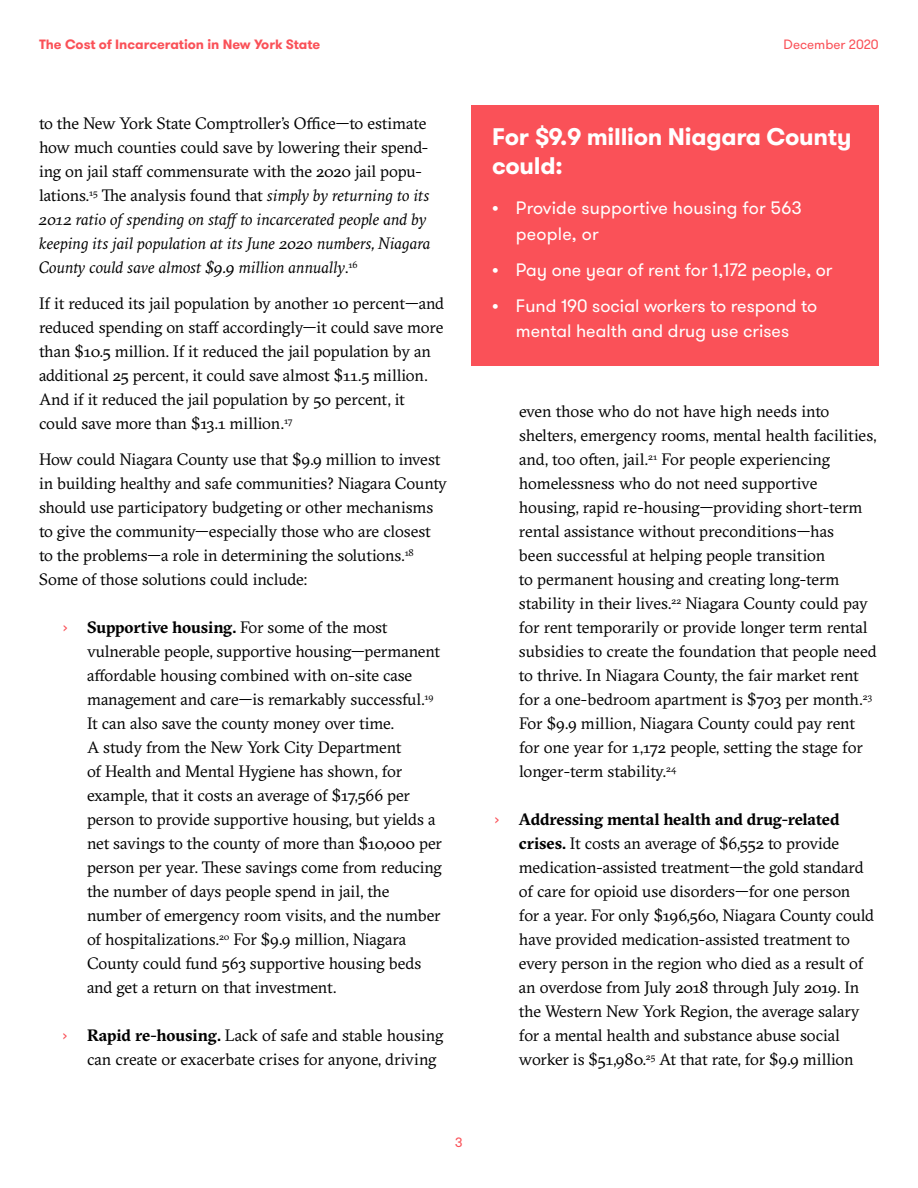
<style>
.page{position:relative;width:918px;height:1188px;background:#fff}
.page>*{position:absolute;margin:0;border:0;box-sizing:border-box;transform-origin:0 0}
.t1{font:700 24px/28.8px "GT Walsheim";letter-spacing:-.01em;color:#fff}
.t2{font:18px/25.5px "GT Walsheim";color:#fff}
.t3{font:16.5px/24px "GT Sectra";letter-spacing:-.01em;color:#000}
.t4{font:700 13.5px "GT Walsheim";color:#fa5158}
.t5{font:13.5px "GT Walsheim";color:#fa5158}
.s1{font-style:italic}
.s2{font-family:"GT Walsheim";color:#fa5158}
.s3{font-weight:700}
</style>
<div class="page">
<div style="left:471px;top:106px;width:408px;height:260px;background:#fa5158"></div>
<p class="t4" style="left:39px;top:36px;width:283px">The Cost of Incarceration in New York State</p>
<p class="t5" style="left:784px;top:36px;width:97px">December 2020</p>
<p class="t3" style="left:39px;top:111px;width:393px">to the New York State Comptroller’s Office—to estimate how much counties could save by lowering their spend&shy;ing on jail staff commensurate with the 2020 jail popu&shy;lations.<sup>15</sup> The analysis found that <span class="s1">simply by returning to its 2012 ratio of spending on staff to incarcerated people and by keeping its jail population at its June 2020 numbers, Niagara County could save almost $9.9 million annually</span>.<sup>16</sup></p>
<p class="t3" style="left:39px;top:291px;width:407px">If it reduced its jail population by another 10 percent—and reduced spending on staff accordingly—it could save more than $10.5 million. If it reduced the jail population by an additional 25 percent, it could save almost $11.5 million.<br>And if it reduced the jail population by 50 percent, it could save more than $13.1 million.<sup>17</sup></p>
<p class="t3" style="left:39px;top:447px;width:409px">How could Niagara County use that $9.9 million to invest in building healthy and safe communities? Niagara County should use participatory budgeting or other mechanisms to give the community—especially those who are closest to the problems—a role in determining the solutions.<sup>18<br></sup>Some of those solutions could include:</p>
<p class="t3" style="left:87px;top:615px;width:356px;text-indent:-24px"><span class="s2">›</span> <span class="s3">Supportive housing.</span> For some of the most vulnerable people, supportive housing—permanent affordable housing combined with on-site case management and care—is remarkably successful.<sup>19<br></sup>It can also save the county money over time.<br>A study from the New York City Department<br>of Health and Mental Hygiene has shown, for example, that it costs an average of $17,566 per person to provide supportive housing, but yields a net savings to the county of more than $10,000 per person per year. These savings come from reducing the number of days people spend in jail, the number of emergency room visits, and the number of hospitalizations.<sup>20</sup> For $9.9 million, Niagara County could fund 563 supportive housing beds and get a return on that investment.</p>
<p class="t3" style="left:87px;top:1023px;width:358px;text-indent:-24px"><span class="s2">›</span> <span class="s3">Rapid re-housing.</span> Lack of safe and stable housing can create or exacerbate crises for anyone, driving</p>
<p class="t5" style="left:455px;top:1134px;width:9px">3</p>
<h1 class="t1" style="left:492px;top:122px;width:361px">For $9.9 million Niagara County could:</h1>
<p class="t2" style="left:516px;top:195px;width:287px;text-indent:-24px"><span class="s3">•</span> Provide supportive housing for 563 people, or</p>
<p class="t2" style="left:492px;top:257px;width:342px"><span class="s3">•</span> Pay one year of rent for 1,172 people, or</p>
<p class="t2" style="left:492px;top:293px;width:327px;text-align:center"><span class="s3">•</span> Fund 190 social workers to respond to mental health and drug use crises</p>
<p class="t3" style="left:519px;top:399px;width:359px">even those who do not have high needs into shelters, emergency rooms, mental health facilities, and, too often, jail.<sup>21</sup> For people experiencing homelessness who do not need supportive housing, rapid re-housing—providing short-term rental assistance without preconditions—has<br>been successful at helping people transition<br>to permanent housing and creating long-term stability in their lives.<sup>22</sup> Niagara County could pay for rent temporarily or provide longer term rental subsidies to create the foundation that people need to thrive. In Niagara County, the fair market rent for a one-bedroom apartment is $703 per month.<sup>23<br></sup>For $9.9 million, Niagara County could pay rent for one year for 1,172 people, setting the stage for longer-term stability.<sup>24</sup></p>
<p class="t3" style="left:519px;top:807px;width:357px;text-indent:-24px"><span class="s2">›</span> <span class="s3">Addressing mental health and drug-related crises.</span> It costs an average of $6,552 to provide medication-assisted treatment—the gold standard of care for opioid use disorders—for one person for a year. For only $196,560, Niagara County could have provided medication-assisted treatment to every person in the region who died as a result of an overdose from July 2018 through July 2019. In the Western New York Region, the average salary for a mental health and substance abuse social worker is $51,980.<sup>25</sup> At that rate, for $9.9 million</p>
</div>
